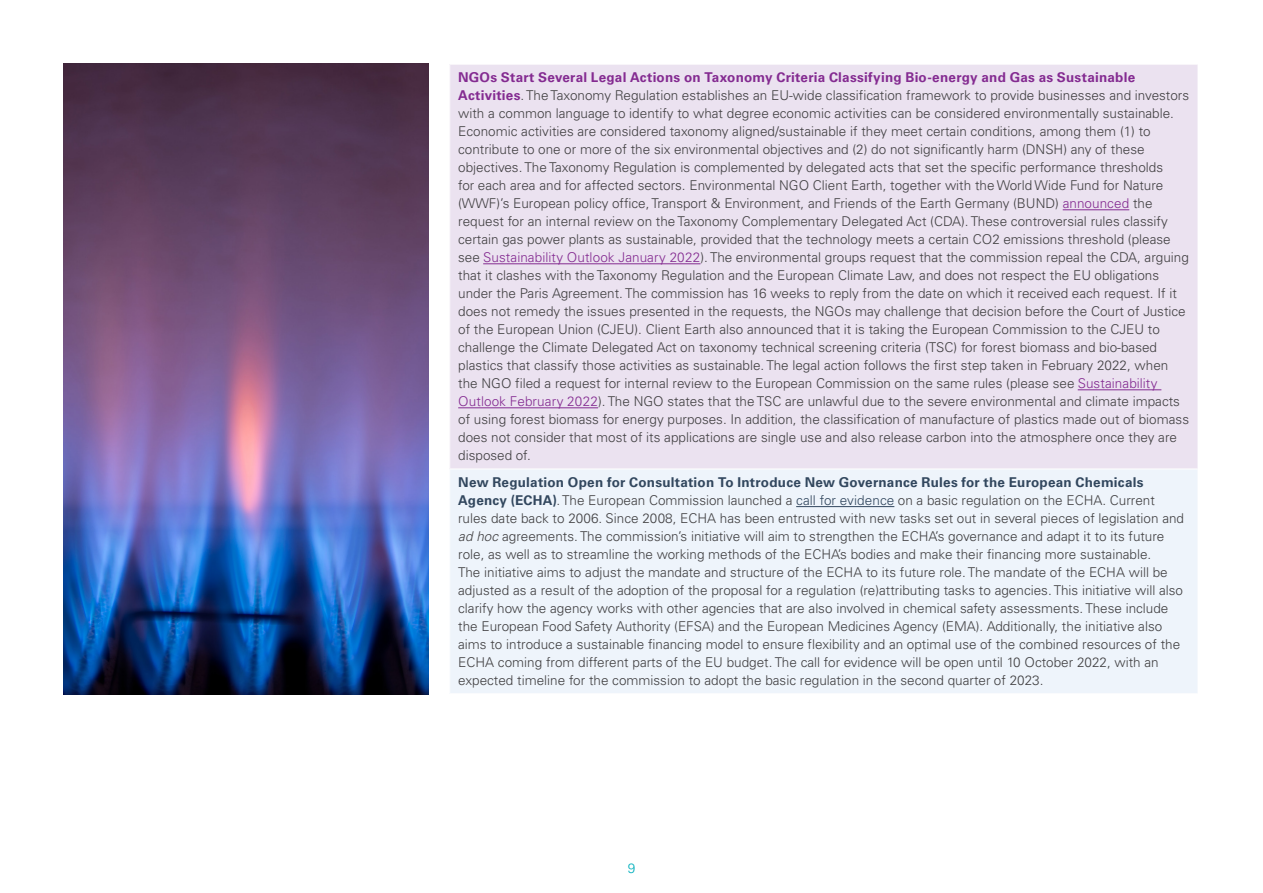
<style>
.page{position:relative;width:1263px;height:893px;background:#fff}
.page>*{position:absolute;margin:0;border:0;box-sizing:border-box;transform-origin:0 0}
.t1{font:300 13.5px/18px "Univers LTCYR 45";color:#414042}
.t2{font:700 13.5px "Univers LTCYR 65";letter-spacing:.015em;color:#842b91}
.t3{font:700 13.5px "Univers LTCYR 65";letter-spacing:.015em;color:#32475e}
.t4{font:300 13.5px "Univers LTCYR 45";color:#00afbc}
.s1{font-family:"Univers LTCYR 65";font-weight:700;color:#842b91}
.s2{color:#842b91}
.s3{font-family:"Univers LTCYR 65";font-weight:700;color:#32475e}
.s4{color:#32475e}
.s5{font-style:italic}
</style>
<div class="page">
<div style="left:450px;top:64px;width:748px;height:405px;background:#ebe2f0"></div>
<div style="left:450px;top:469px;width:748px;height:225px;background:#eef4fb"></div>
<hr style="left:449px;top:64px;width:749px;height:1px;background:#fff">
<hr style="left:449px;top:469px;width:749px;height:1px;background:#fff">
<hr style="left:449px;top:693px;width:749px;height:1px;background:#fff">
<hr style="left:1063px;top:209px;width:66px;height:1px;background:#842b91">
<hr style="left:483px;top:263px;width:217px;height:1px;background:#842b91">
<hr style="left:1078px;top:389px;width:83px;height:1px;background:#842b91">
<hr style="left:458px;top:407px;width:140px;height:1px;background:#842b91">
<hr style="left:796px;top:506px;width:98px;height:1px;background:#32475e">
<img style="left:64px;top:64px;width:364px;height:630px">
<p class="t2" style="left:458px;top:68px;width:678px">NGOs Start Several Legal Actions on Taxonomy Criteria Classifying Bio-energy and Gas as Sustainable</p>
<p class="t1" style="left:458px;top:86px;width:732px"><span class="s1">Activities</span>. The Taxonomy Regulation establishes an EU-wide classification framework to provide businesses and investors with a common language to identify to what degree economic activities can be considered environmentally sustainable.<br>Economic activities are considered taxonomy aligned/sustainable if they meet certain conditions, among them (1) to contribute to one or more of the six environmental objectives and (2) do not significantly harm (DNSH) any of these objectives. The Taxonomy Regulation is complemented by delegated acts that set the specific performance thresholds<br>for each area and for affected sectors. Environmental NGO Client Earth, together with the World Wide Fund for Nature (WWF)’s European policy office, Transport &amp; Environment, and Friends of the Earth Germany (BUND) <span class="s2">announced</span> the request for an internal review on the Taxonomy Complementary Delegated Act (CDA). These controversial rules classify certain gas power plants as sustainable, provided that the technology meets a certain CO2 emissions threshold (please see <span class="s2">Sustainability Outlook January 2022</span>). The environmental groups request that the commission repeal the CDA, arguing that it clashes with the Taxonomy Regulation and the European Climate Law, and does not respect the EU obligations under the Paris Agreement. The commission has 16 weeks to reply from the date on which it received each request. If it does not remedy the issues presented in the requests, the NGOs may challenge that decision before the Court of Justice of the European Union (CJEU). Client Earth also announced that it is taking the European Commission to the CJEU to challenge the Climate Delegated Act on taxonomy technical screening criteria (TSC) for forest biomass and bio-based plastics that classify those activities as sustainable. The legal action follows the first step taken in February 2022, when the NGO filed a request for internal review to the European Commission on the same rules (please see <span class="s2">Sustainability Outlook February 2022</span>). The NGO states that the TSC are unlawful due to the severe environmental and climate impacts of using forest biomass for energy purposes. In addition, the classification of manufacture of plastics made out of biomass does not consider that most of its applications are single use and also release carbon into the atmosphere once they are disposed of.</p>
<p class="t3" style="left:458px;top:473px;width:687px">New Regulation Open for Consultation To Introduce New Governance Rules for the European Chemicals</p>
<p class="t1" style="left:458px;top:491px;width:727px"><span class="s3">Agency (ECHA)</span>. The European Commission launched a <span class="s4">call for evidence</span> on a basic regulation on the ECHA. Current rules date back to 2006. Since 2008, ECHA has been entrusted with new tasks set out in several pieces of legislation and <span class="s5">ad hoc</span> agreements. The commission’s initiative will aim to strengthen the ECHA’s governance and adapt it to its future role, as well as to streamline the working methods of the ECHA’s bodies and make their financing more sustainable.<br>The initiative aims to adjust the mandate and structure of the ECHA to its future role. The mandate of the ECHA will be adjusted as a result of the adoption of the proposal for a regulation (re)attributing tasks to agencies. This initiative will also clarify how the agency works with other agencies that are also involved in chemical safety assessments. These include the European Food Safety Authority (EFSA) and the European Medicines Agency (EMA). Additionally, the initiative also aims to introduce a sustainable financing model to ensure flexibility and an optimal use of the combined resources of the ECHA coming from different parts of the EU budget. The call for evidence will be open until 10 October 2022, with an expected timeline for the commission to adopt the basic regulation in the second quarter of 2023.</p>
<p class="t4" style="left:628px;top:859px;width:9px">9</p>
</div>
